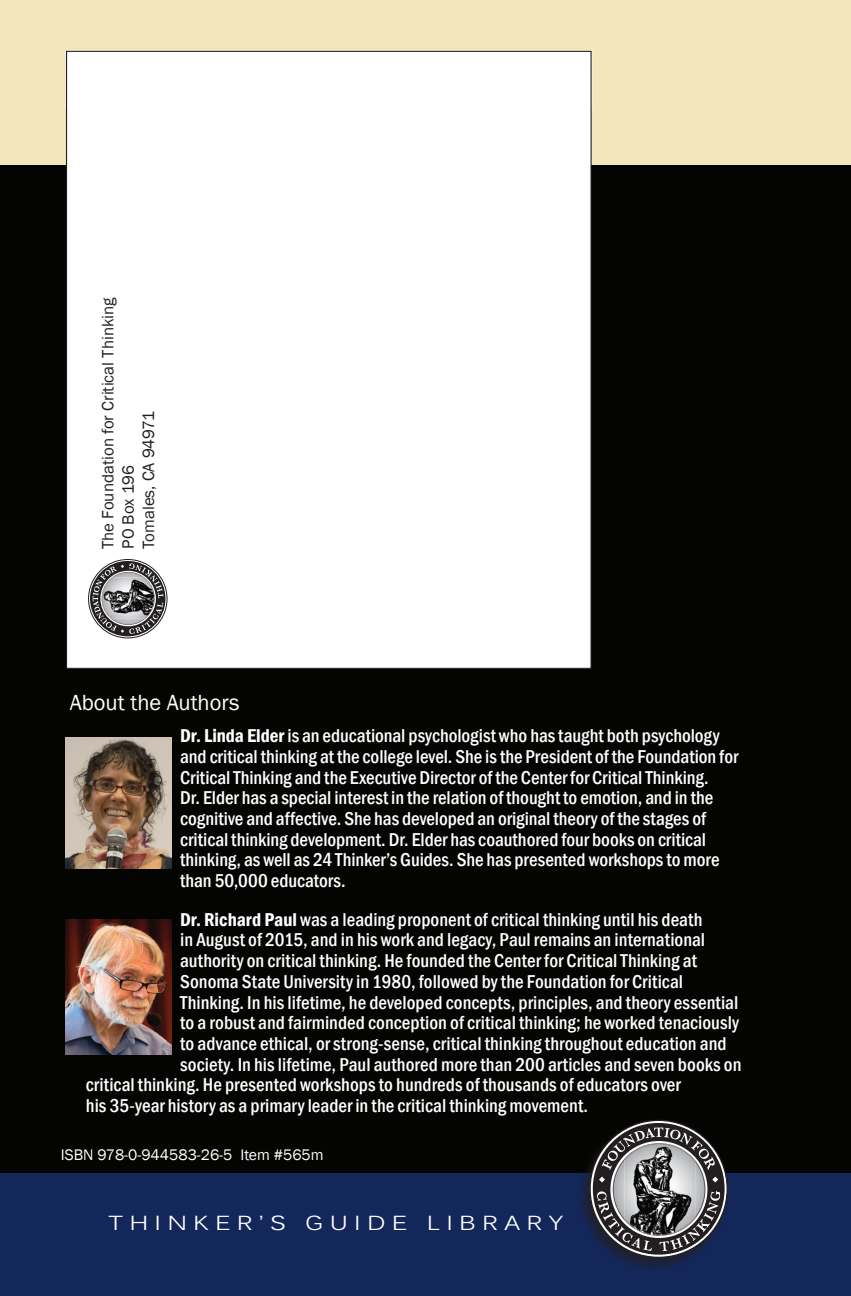
<style>
.page{position:relative;width:851px;height:1296px;background:#fff}
.page>*{position:absolute;margin:0;border:0;box-sizing:border-box;transform-origin:0 0}
.back_subhead{font:22.5px "Franklin Gothic";color:#fff}
.t1{font:20.25px "Kalinga";letter-spacing:.26em;color:#fff;scale:1.2 1}
.back_text{font:500 condensed 19.12px/20.7px "Franklin Gothic";color:#fff}
.back_address{font:16.88px "Franklin Gothic";color:#231f20}
.ISBN{font:15.75px "Franklin Gothic";color:#fff}
.s1{font-weight:600}
</style>
<div class="page">
<div style="left:0;top:164px;width:850px;height:1009px;background:#040503"></div>
<div style="left:0;top:1173px;width:850px;height:123px;background:#14275a"></div>
<div style="left:0;top:0;width:850px;height:164px;background:#f4e6bc"></div>
<div style="left:577px;top:1119px;width:153px;height:154px;background:#231f20;opacity:.75"></div>
<svg style="left:592px;top:1123px;width:132px;height:132px;background:#616165"></svg>
<svg style="left:65px;top:50px;width:527px;height:59px"></svg>
<div style="left:66px;top:51px;width:525px;height:617px;background:#fff"></div>
<img style="left:65px;top:738px;width:106px;height:131px">
<img style="left:65px;top:919px;width:106px;height:136px">
<div style="left:88px;top:559px;width:79px;height:79px;border:1px solid #231f20;border-radius:50%"></div>
<svg style="left:90px;top:561px;width:75px;height:75px"></svg>
<p class="back_address" style="left:97px;top:549px;width:253px;rotate:-90deg">The Foundation for Critical Thinking</p>
<p class="back_address" style="left:118px;top:549px;width:85px;rotate:-90deg">PO Box 196</p>
<p class="back_address" style="left:138px;top:549px;width:139px;rotate:-90deg">Tomales, CA 94971</p>
<p class="back_subhead" style="left:70px;top:688px;width:171px">About the Authors</p>
<p class="back_text" style="left:180px;top:725px;width:559px"><span class="s1">Dr. Linda Elder</span> is an educational psychologist who has taught both psychology and critical thinking at the college level. She is the President of the Foundation for Critical Thinking and the Executive Director of the Center for Critical Thinking.<br>Dr. Elder has a special interest in the relation of thought to emotion, and in the cognitive and affective. She has developed an original theory of the stages of critical thinking development. Dr. Elder has coauthored four books on critical thinking, as well as 24 Thinker’s Guides. She has presented workshops to more than 50,000 educators.</p>
<p class="back_text" style="left:180px;top:909px;width:523px"><span class="s1">Dr. Richard Paul</span> was a leading proponent of critical thinking until his death</p>
<p class="back_text" style="left:180px;top:930px;width:526px">in August of 2015, and in his work and legacy, Paul remains an international</p>
<p class="back_text" style="left:180px;top:950px;width:518px">authority on critical thinking. He founded the Center for Critical Thinking at</p>
<p class="back_text" style="left:180px;top:971px;width:504px">Sonoma State University in 1980, followed by the Foundation for Critical</p>
<p class="back_text" style="left:180px;top:992px;width:559px">Thinking. In his lifetime, he developed concepts, principles, and theory essential</p>
<p class="back_text" style="left:180px;top:1012px;width:560px">to a robust and fairminded conception of critical thinking; he worked tenaciously</p>
<p class="back_text" style="left:180px;top:1033px;width:548px">to advance ethical, or strong-sense, critical thinking throughout education and</p>
<p class="back_text" style="left:180px;top:1054px;width:563px">society. In his lifetime, Paul authored more than 200 articles and seven books on</p>
<p class="back_text" style="left:86px;top:1074px;width:596px">critical thinking. He presented workshops to hundreds of thousands of educators over</p>
<p class="back_text" style="left:86px;top:1095px;width:503px">his 35-year history as a primary leader in the critical thinking movement.</p>
<p class="ISBN" style="left:61px;top:1145px;width:264px">ISBN 978-0-944583-26-5 Item #565m</p>
<p class="t1" style="left:109px;top:1209px;width:380px">THINKER’S GUIDE LIBRARY</p>
</div>
